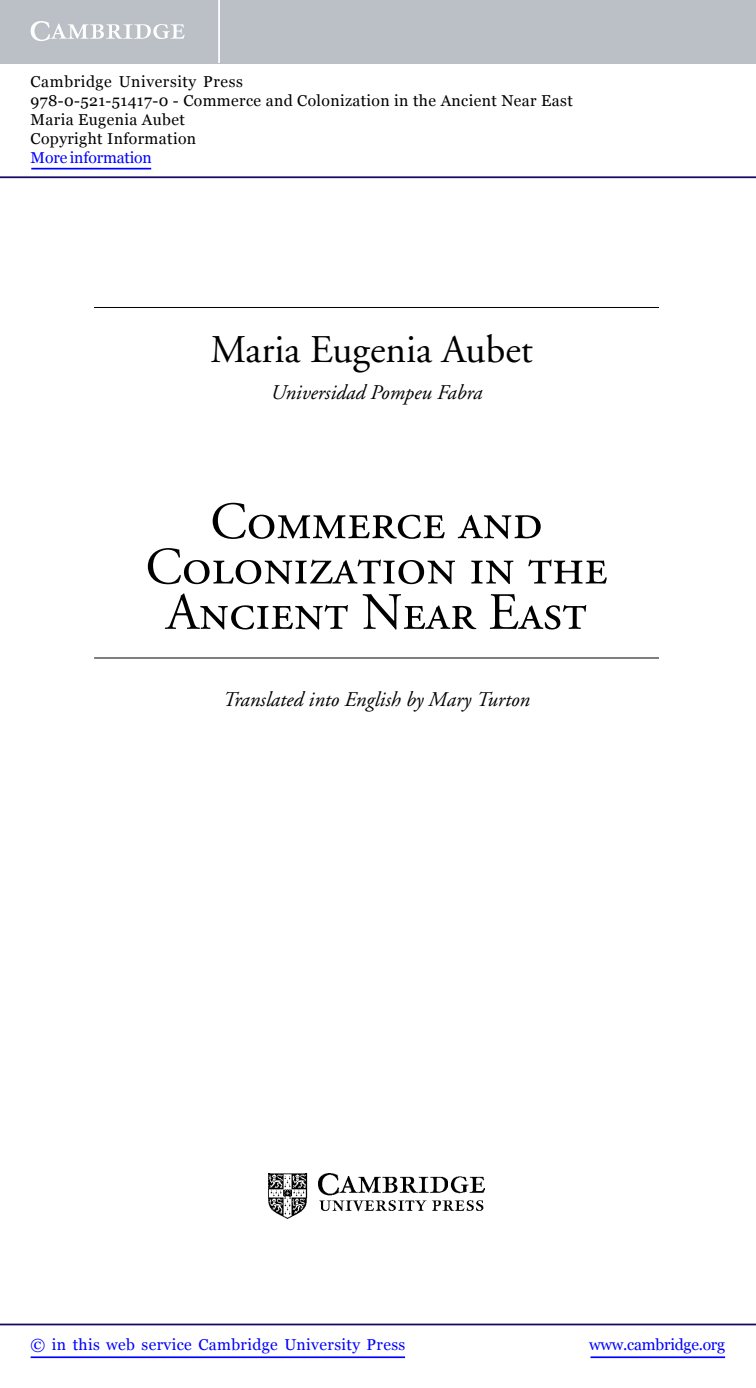
<style>
.page{position:relative;width:756px;height:1388px;background:#fff}
.page>*{position:absolute;margin:0;border:0;box-sizing:border-box;transform-origin:0 0}
.t1{font:52.32px/45.3px "Adobe Garamond Regular SC";color:#000;text-align:center}
.t2{font:39.2px "Adobe Garamond";color:#000}
.t3{font:italic 21px "Adobe Garamond";color:#000}
.t4{font:15.75px/18.9px "Georgia";letter-spacing:.025em;color:#000}
.t5{font:15.75px "Georgia";letter-spacing:.025em;color:#00f}
.t6{font:15.75px "Georgia";letter-spacing:-.015em;color:#00f}
.t7{font:15.75px "Georgia";letter-spacing:-.01em;color:#00f}
</style>
<div class="page">
<hr style="left:94px;top:307px;width:565px;height:1px;background:#000">
<hr style="left:94px;top:657px;width:565px;height:1px;background:#000">
<img style="left:268px;top:1174px;width:217px;height:44px">
<hr style="left:591px;top:1356px;width:134px;height:2px;background:#00f">
<hr style="left:0;top:1323px;width:756px;height:2px;background:#150666">
<hr style="left:31px;top:1356px;width:374px;height:2px;background:#00f">
<div style="left:0;top:0;width:756px;height:63px;background:#bac0c6"></div>
<svg style="left:31px;top:21px;width:154px;height:20px"></svg>
<hr style="left:218px;top:0;width:2px;height:63px;background:#fff">
<hr style="left:0;top:176px;width:756px;height:2px;background:#150666">
<hr style="left:31px;top:168px;width:120px;height:1px;background:#00f">
<p class="t4" style="left:31px;top:72px;width:544px">Cambridge University Press<br>978-0-521-51417-0 - Commerce and Colonization in the Ancient Near East Maria Eugenia Aubet<br>Copyright Information</p>
<p class="t7" style="left:31px;top:148px;width:123px">More information</p>
<h2 class="t2" style="left:210px;top:334px;width:324px">Maria Eugenia Aubet</h2>
<h3 class="t3" style="left:271px;top:383px;width:213px">Universidad Pompeu Fabra</h3>
<h1 class="t1" style="left:146px;top:504px;width:464px">Commerce and<br>Colonization in the<br>Ancient Near East</h1>
<h3 class="t3" style="left:223px;top:690px;width:308px">Translated into English by Mary Turton</h3>
<p class="t5" style="left:31px;top:1336px;width:376px">© in this web service Cambridge University Press</p>
<p class="t6" style="left:589px;top:1336px;width:137px">www.cambridge.org</p>
</div>
